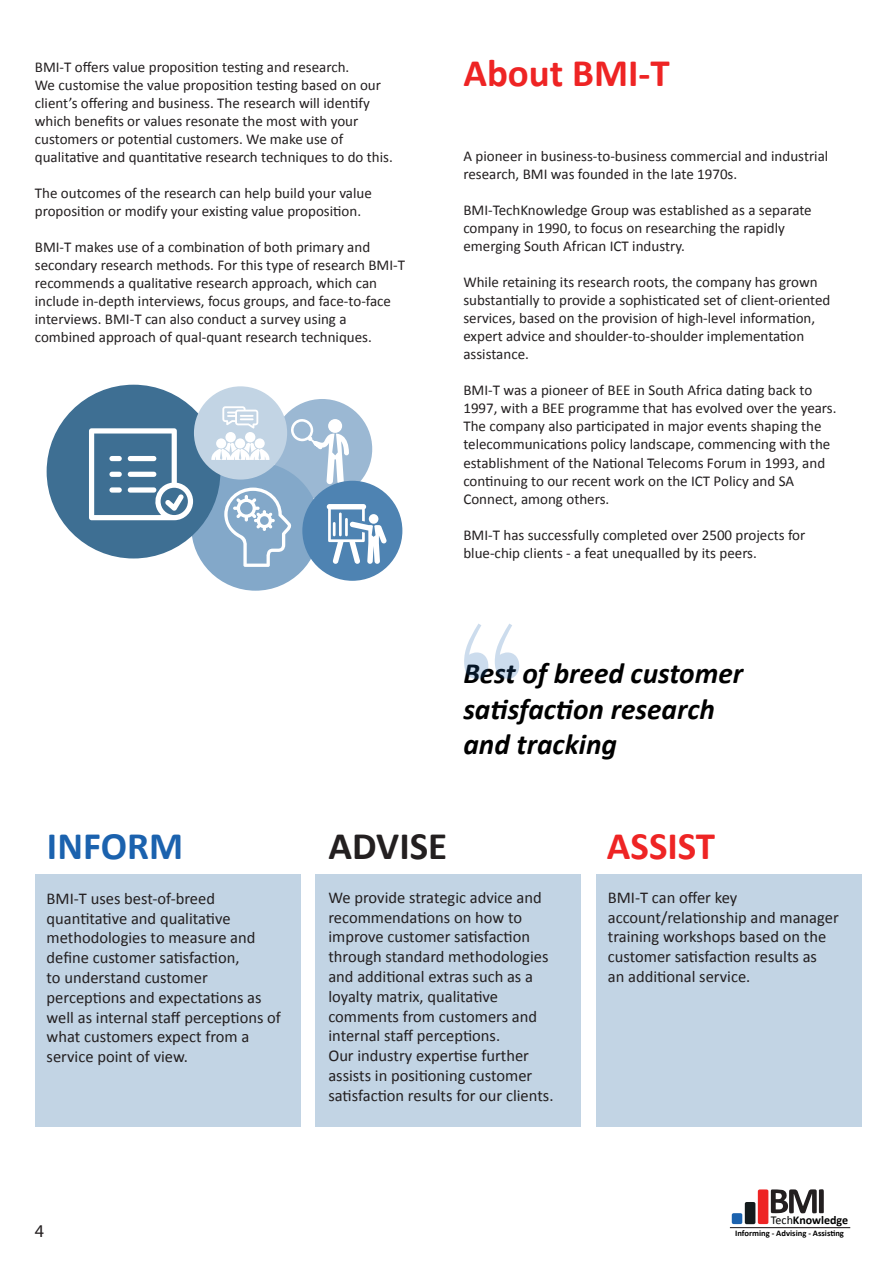
<style>
.page{position:relative;width:893px;height:1263px;background:#fff}
.page>*{position:absolute;margin:0;border:0;box-sizing:border-box;transform-origin:0 0}
.t1{font:700 39px "Calibri";color:#ee2424}
.t2{font:700 39px "Calibri";color:#1b62ae}
.t3{font:700 39px "Calibri";color:#231f20}
.t4{font:italic 700 29.4px/35.2px "Calibri";color:#000}
.t5{font:18px "Myriad Pro";color:#231f20}
.t6{font:16.5px/19.8px "Calibri";color:#231f20}
.t7{font:15px/18px "Calibri";color:#231f20}
.t8{font:700 12px "Calibri";color:#010101}
.t9{font:700 8.55px "Calibri";color:#010101}
.s1{font-weight:400}
</style>
<div class="page">
<div style="left:35px;top:874px;width:265px;height:253px;background:#c2d4e4"></div>
<div style="left:315px;top:874px;width:266px;height:253px;background:#c2d4e4"></div>
<div style="left:596px;top:874px;width:265px;height:253px;background:#c2d4e4"></div>
<svg style="left:730px;top:1189px;width:120px;height:39px"></svg>
<div style="left:272px;top:399px;width:100px;height:100px;background:#9bb8d3;border-radius:50%"></div>
<div style="left:191px;top:462px;width:129px;height:129px;background:#83a8c9;border-radius:50%"></div>
<div style="left:47px;top:385px;width:173px;height:173px;background:#3e6f93;border-radius:50%"></div>
<svg style="left:89px;top:428px;width:104px;height:92px"></svg>
<div style="left:194px;top:386px;width:93px;height:94px;background:#c2d4e4;border-radius:50%"></div>
<div style="left:302px;top:481px;width:100px;height:100px;background:#4e83b2;border-radius:50%"></div>
<svg style="left:211px;top:406px;width:176px;height:161px"></svg>
<hr style="left:333px;top:522px;width:3px;height:14px;background:#fff">
<hr style="left:339px;top:512px;width:3px;height:24px;background:#fff">
<hr style="left:345px;top:518px;width:3px;height:18px;background:#fff">
<svg style="left:464px;top:623px;width:55px;height:56px"></svg>
<p class="t7" style="left:35px;top:58px;width:359px">BMI-T offers value proposition testing and research.<br>We customise the value proposition testing based on our client’s offering and business. The research will identify which benefits or values resonate the most with your customers or potential customers. We make use of qualitative and quantitative research techniques to do this.</p>
<p class="t7" style="left:35px;top:184px;width:338px">The outcomes of the research can help build your value proposition or modify your existing value proposition.</p>
<p class="t7" style="left:35px;top:238px;width:372px">BMI-T makes use of a combination of both primary and secondary research methods. For this type of research BMI-T recommends a qualitative research approach, which can include in-depth interviews, focus groups, and face-to-face interviews. BMI-T can also conduct a survey using a combined approach of qual-quant research techniques.</p>
<h1 class="t1" style="left:463px;top:48px;width:208px">About BMI-T</h1>
<p class="t7" style="left:463px;top:148px;width:366px">A pioneer in business-to-business commercial and industrial research, BMI was founded in the late 1970s.</p>
<p class="t7" style="left:463px;top:202px;width:350px">BMI-TechKnowledge Group was established as a separate company in 1990, to focus on researching the rapidly emerging South African ICT industry.</p>
<p class="t7" style="left:463px;top:274px;width:369px">While retaining its research roots, the company has grown substantially to provide a sophisticated set of client-oriented services, based on the provision of high-level information, expert advice and shoulder-to-shoulder implementation assistance.</p>
<p class="t7" style="left:463px;top:382px;width:375px">BMI-T was a pioneer of BEE in South Africa dating back to 1997, with a BEE programme that has evolved over the years.<br>The company also participated in major events shaping the telecommunications policy landscape, commencing with the establishment of the National Telecoms Forum in 1993, and continuing to our recent work on the ICT Policy and SA Connect, among others.</p>
<p class="t7" style="left:463px;top:526px;width:344px">BMI-T has successfully completed over 2500 projects for blue-chip clients - a feat unequalled by its peers.</p>
<h2 class="t4" style="left:463px;top:656px;width:281px">Best of breed customer satisfaction research and tracking</h2>
<h1 class="t2" style="left:47px;top:821px;width:138px">INFORM</h1>
<h1 class="t3" style="left:329px;top:821px;width:120px">ADVISE</h1>
<h1 class="t1" style="left:607px;top:821px;width:110px">ASSIST</h1>
<p class="t6" style="left:47px;top:888px;width:236px">BMI-T uses best-of-breed quantitative and qualitative methodologies to measure and define customer satisfaction,<br>to understand customer perceptions and expectations as well as internal staff perceptions of what customers expect from a service point of view.</p>
<p class="t6" style="left:328px;top:887px;width:227px">We provide strategic advice and recommendations on how to improve customer satisfaction through standard methodologies and additional extras such as a loyalty matrix, qualitative comments from customers and internal staff perceptions.<br>Our industry expertise further assists in positioning customer satisfaction results for our clients.</p>
<p class="t6" style="left:608px;top:887px;width:232px">BMI-T can offer key account/relationship and manager training workshops based on the customer satisfaction results as<br>an additional service.</p>
<p class="t5" style="left:35px;top:1219px;width:11px">4</p>
<p class="t8" style="left:771px;top:1212px;width:79px"><span class="s1">Tech</span>Knowledge</p>
<p class="t9" style="left:735px;top:1227px;width:110px">Informing - Advising - Assisting</p>
</div>
